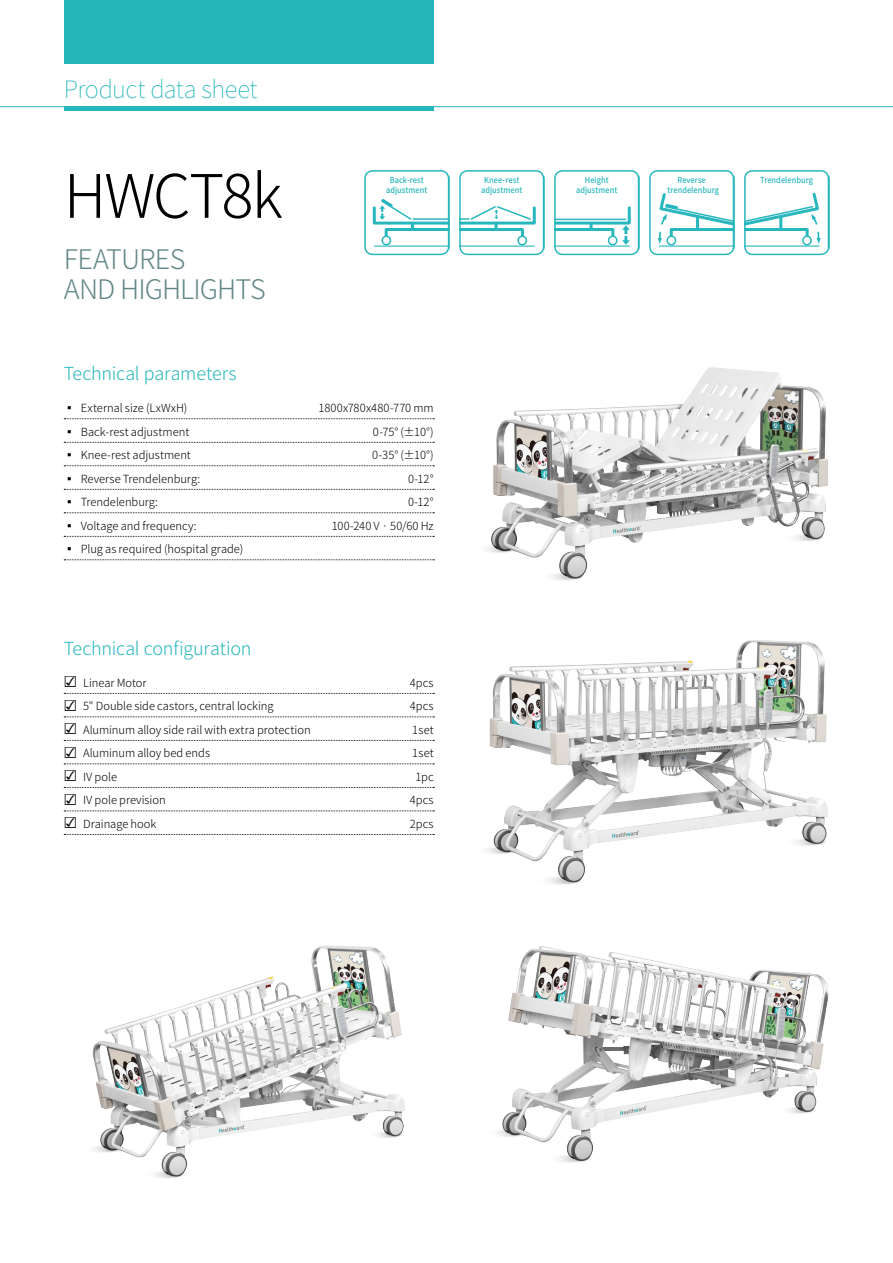
<style>
.page{position:relative;width:893px;height:1263px;background:#fff}
.page>*{position:absolute;margin:0;border:0;box-sizing:border-box;transform-origin:0 0}
.t1{font:300 60px "Noto Sans CJ Ksc";letter-spacing:-.04em;color:#000}
.t2{font:300 27px/30px "Noto Sans CJ Ksc";letter-spacing:-.035em;color:#638786}
.t3{font:100 24px "Noto Sans CJ Ksc";letter-spacing:-.02em;color:#26b7bc}
.t4{font:300 18px "Noto Sans CJ Ksc";letter-spacing:-.01em;color:#26b7bc}
.t5{font:300 11.25px "Noto Sans CJ Ksc";color:#000}
.t6{font:500 8.25px/9.9px "Noto Sans CJ Ksc";letter-spacing:.005em;color:#27b7bc;text-align:center;scale:.9 1}
.s1{font-family:"Arial Unicode MS";font-weight:400;font-size:18px}
</style>
<div class="page">
<hr style="left:0;top:106px;width:893px;height:1px;background:#26b7bc">
<div style="left:64px;top:0;width:370px;height:64px;background:#26b7bc"></div>
<hr style="left:64px;top:107px;width:370px;height:4px;background:#26b7bc">
<div style="left:364px;top:170px;width:85px;height:85px;border:2px solid #27b7bc;border-radius:8px"></div>
<svg style="left:371px;top:170px;width:79px;height:85px"></svg>
<hr style="left:744px;top:245px;width:75px;height:2px;background:#27b7bc">
<div style="left:802px;top:235px;width:10px;height:10px;border:2px solid #27b7bc;border-radius:50%"></div>
<svg style="left:747px;top:193px;width:74px;height:51px"></svg>
<div style="left:744px;top:170px;width:85px;height:85px;border:2px solid #27b7bc;border-radius:8px"></div>
<svg style="left:829px;top:175px;width:1px;height:75px"></svg>
<hr style="left:459px;top:245px;width:75px;height:2px;background:#27b7bc">
<div style="left:517px;top:235px;width:10px;height:10px;border:2px solid #27b7bc;border-radius:50%"></div>
<svg style="left:462px;top:206px;width:74px;height:33px"></svg>
<div style="left:459px;top:170px;width:85px;height:85px;border:2px solid #27b7bc;border-radius:8px"></div>
<svg style="left:544px;top:175px;width:1px;height:75px"></svg>
<div style="left:649px;top:170px;width:85px;height:85px;border:2px solid #27b7bc;border-radius:8px"></div>
<svg style="left:657px;top:170px;width:78px;height:85px"></svg>
<hr style="left:554px;top:245px;width:75px;height:2px;background:#27b7bc">
<svg style="left:557px;top:206px;width:74px;height:39px"></svg>
<div style="left:554px;top:170px;width:85px;height:85px;border:2px solid #27b7bc;border-radius:8px"></div>
<svg style="left:639px;top:175px;width:1px;height:75px"></svg>
<svg style="left:64px;top:418px;width:370px;height:1px"></svg>
<svg style="left:64px;top:442px;width:370px;height:1px"></svg>
<svg style="left:64px;top:465px;width:370px;height:1px"></svg>
<svg style="left:64px;top:489px;width:370px;height:1px"></svg>
<svg style="left:64px;top:512px;width:370px;height:1px"></svg>
<svg style="left:64px;top:536px;width:370px;height:1px"></svg>
<svg style="left:64px;top:559px;width:370px;height:1px"></svg>
<svg style="left:64px;top:693px;width:370px;height:1px"></svg>
<svg style="left:64px;top:716px;width:370px;height:1px"></svg>
<svg style="left:64px;top:740px;width:370px;height:1px"></svg>
<svg style="left:64px;top:763px;width:370px;height:1px"></svg>
<svg style="left:64px;top:787px;width:370px;height:1px"></svg>
<svg style="left:64px;top:810px;width:370px;height:1px"></svg>
<svg style="left:64px;top:834px;width:370px;height:1px"></svg>
<img style="left:486px;top:367px;width:342px;height:213px">
<img style="left:487px;top:640px;width:341px;height:245px">
<img style="left:92px;top:945px;width:313px;height:233px">
<img style="left:497px;top:946px;width:332px;height:217px">
<h3 class="t3" style="left:64px;top:75px;width:195px">Product data sheet</h3>
<h1 class="t1" style="left:64px;top:162px;width:220px">HWCT8k</h1>
<h2 class="t2" style="left:64px;top:245px;width:204px">Features<br>and High lights</h2>
<p class="t6" style="left:386px;top:175px;width:47px">Back-rest adjustment</p>
<p class="t6" style="left:484px;top:175px;width:41px">Knee-rest</p>
<p class="t6" style="left:760px;top:175px;width:60px">Trendelenburg</p>
<p class="t6" style="left:576px;top:175px;width:47px">Height adjustment</p>
<p class="t6" style="left:481px;top:185px;width:47px">adjustment</p>
<p class="t6" style="left:667px;top:175px;width:59px">Reverse trendelenburg</p>
<h3 class="t4" style="left:64px;top:363px;width:174px">Technical parameters</h3>
<p class="t5" style="left:64px;top:402px;width:125px">▪ External size (LxWxH)</p>
<p class="t5" style="left:318px;top:402px;width:117px">1800x780x480-770 mm</p>
<p class="t5" style="left:64px;top:425px;width:127px">▪ Back-rest adjustment</p>
<p class="t5" style="left:373px;top:425px;width:62px">0-75° (±10°)</p>
<p class="t5" style="left:64px;top:449px;width:129px">▪ Knee-rest adjustment</p>
<p class="t5" style="left:372px;top:449px;width:63px">0-35° (±10°)</p>
<p class="t5" style="left:64px;top:472px;width:138px">▪ Reverse Trendelenburg:</p>
<p class="t5" style="left:408px;top:472px;width:27px">0-12°</p>
<p class="t5" style="left:64px;top:496px;width:96px">▪ Trendelenburg:</p>
<p class="t5" style="left:408px;top:496px;width:27px">0-12°</p>
<p class="t5" style="left:64px;top:519px;width:134px">▪ Voltage and frequency:</p>
<p class="t5" style="left:332px;top:519px;width:103px">100-240 V · 50/60 Hz</p>
<p class="t5" style="left:64px;top:543px;width:181px">▪ Plug as required (hospital grade)</p>
<h3 class="t4" style="left:64px;top:638px;width:189px">Technical configuration</h3>
<p class="t5" style="left:64px;top:676px;width:84px"><span class="s1">☑</span> ►Linear Motor</p>
<p class="t5" style="left:410px;top:676px;width:25px">4pcs</p>
<p class="t5" style="left:64px;top:700px;width:211px"><span class="s1">☑</span> 5" Double side castors, central locking</p>
<p class="t5" style="left:410px;top:700px;width:25px">4pcs</p>
<p class="t5" style="left:64px;top:723px;width:248px"><span class="s1">☑</span> ►Aluminum alloy side rail with extra protection</p>
<p class="t5" style="left:412px;top:723px;width:23px">1set</p>
<p class="t5" style="left:64px;top:747px;width:148px"><span class="s1">☑</span> ►Aluminum alloy bed ends</p>
<p class="t5" style="left:412px;top:747px;width:23px">1set</p>
<p class="t5" style="left:64px;top:770px;width:55px"><span class="s1">☑</span> ►IV pole</p>
<p class="t5" style="left:415px;top:770px;width:20px">1pc</p>
<p class="t5" style="left:64px;top:794px;width:104px"><span class="s1">☑</span> ►IV pole prevision</p>
<p class="t5" style="left:410px;top:794px;width:25px">4pcs</p>
<p class="t5" style="left:64px;top:817px;width:94px"><span class="s1">☑</span> ►Drainage hook</p>
<p class="t5" style="left:410px;top:817px;width:25px">2pcs</p>
</div>
